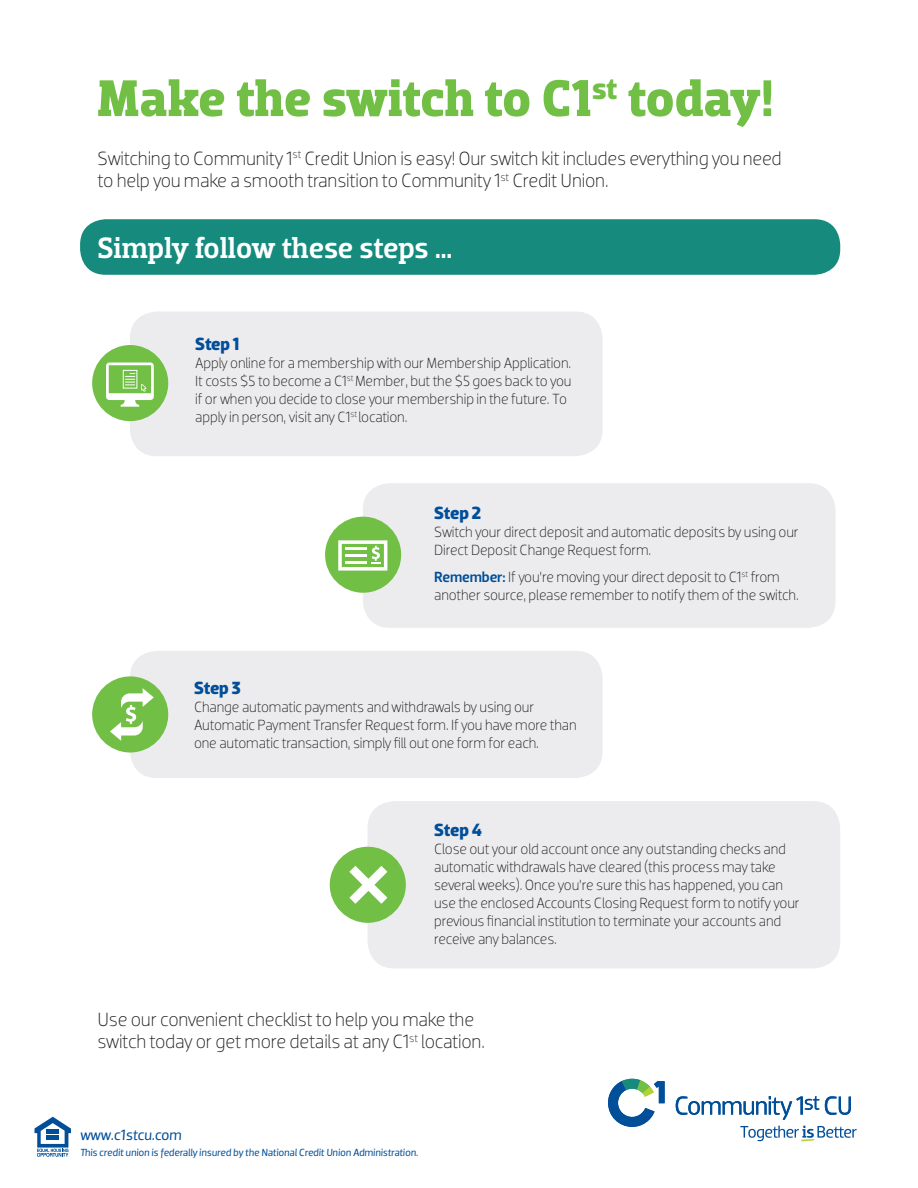
<style>
.page{position:relative;width:918px;height:1188px;background:#fff}
.page>*{position:absolute;margin:0;border:0;box-sizing:border-box;transform-origin:0 0}
.t1{font:700 52.5px "Dobra Slab";letter-spacing:-.005em;color:#71bf44}
.t2{font:500 30px "Dobra Slab";letter-spacing:-.01em;color:#fff}
.t3{font:300 19.5px/22.5px "Dobra";letter-spacing:-.01em;color:#231f20}
.t4{font:700 18px "Dobra";letter-spacing:-.015em;color:#014e99}
.t5{font:300 15px/18px "Dobra";letter-spacing:-.01em;color:#231f20}
.t6{font:italic 15px "Dobra";letter-spacing:-.01em;color:#014e99}
.t7{font:italic 10.5px "Dobra";color:#014e99}
.s1{font-weight:500;color:#014e99}
</style>
<div class="page">
<div style="left:130px;top:312px;width:473px;height:144px;background:#ececee;border-radius:27px"></div>
<div style="left:363px;top:483px;width:473px;height:145px;background:#ececee;border-radius:27px"></div>
<div style="left:130px;top:651px;width:473px;height:127px;background:#ececee;border-radius:27px"></div>
<div style="left:368px;top:801px;width:472px;height:167px;background:#ececee;border-radius:27px"></div>
<div style="left:92px;top:345px;width:76px;height:76px;background:#71bf44;border-radius:50%"></div>
<div style="left:325px;top:517px;width:76px;height:76px;background:#71bf44;border-radius:50%"></div>
<div style="left:92px;top:676px;width:76px;height:77px;background:#71bf44;border-radius:50%"></div>
<div style="left:330px;top:847px;width:76px;height:76px;background:#71bf44;border-radius:50%"></div>
<svg style="left:34px;top:1117px;width:37px;height:40px"></svg>
<svg style="left:740px;top:1126px;width:117px;height:15px"></svg>
<svg style="left:676px;top:1096px;width:143px;height:24px"></svg>
<svg style="left:825px;top:1096px;width:26px;height:19px"></svg>
<svg style="left:608px;top:1079px;width:57px;height:48px"></svg>
<div style="left:80px;top:219px;width:760px;height:56px;background:#158a7d;border-radius:25px"></div>
<svg style="left:106px;top:363px;width:48px;height:44px"></svg>
<svg style="left:338px;top:540px;width:49px;height:31px"></svg>
<hr style="left:345px;top:554px;width:22px;height:3px;background:#fff">
<hr style="left:345px;top:561px;width:22px;height:3px;background:#fff">
<svg style="left:110px;top:688px;width:44px;height:53px"></svg>
<svg style="left:349px;top:866px;width:38px;height:38px"></svg>
<p class="t1" style="left:98px;top:67px;width:677px">Make the switch to C1<sup>st</sup> today!</p>
<p class="t3" style="left:98px;top:147px;width:686px">Switching to Community 1<sup>st</sup> Credit Union is easy! Our switch kit includes everything you need to help you make a smooth transition to Community 1<sup>st</sup> Credit Union.</p>
<p class="t2" style="left:98px;top:230px;width:357px">Simply follow these steps …</p>
<p class="t4" style="left:195px;top:333px;width:46px">Step 1</p>
<p class="t5" style="left:195px;top:354px;width:378px">Apply online for a membership with our Membership Application.<br>It costs $5 to become a C1<sup>st</sup> Member, but the $5 goes back to you if or when you decide to close your membership in the future. To apply in person, visit any C1<sup>st</sup> location.</p>
<p class="t4" style="left:434px;top:502px;width:49px">Step 2</p>
<p class="t5" style="left:434px;top:523px;width:366px">Switch your direct deposit and automatic deposits by using our<br>Direct Deposit Change Request form.</p>
<p class="t5" style="left:434px;top:568px;width:366px"><span class="s1">Remember:</span> If you’re moving your direct deposit to C1<sup>st</sup> from another source, please remember to notify them of the switch.</p>
<p class="t4" style="left:194px;top:678px;width:48px">Step 3</p>
<p class="t5" style="left:194px;top:698px;width:384px">Change automatic payments and withdrawals by using our<br>Automatic Payment Transfer Request form. If you have more than one automatic transaction, simply fill out one form for each.</p>
<p class="t4" style="left:434px;top:820px;width:50px">Step 4</p>
<p class="t5" style="left:434px;top:840px;width:367px">Close out your old account once any outstanding checks and automatic withdrawals have cleared (this process may take several weeks). Once you’re sure this has happened, you can use the enclosed Accounts Closing Request form to notify your previous financial institution to terminate your accounts and receive any balances.</p>
<p class="t3" style="left:98px;top:1008px;width:389px">Use our convenient checklist to help you make the switch today or get more details at any C1<sup>st</sup> location.</p>
<p class="t6" style="left:80px;top:1126px;width:103px">www.c1stcu.com</p>
<p class="t7" style="left:80px;top:1147px;width:340px">This credit union is federally insured by the National Credit Union Administration.</p>
</div>
